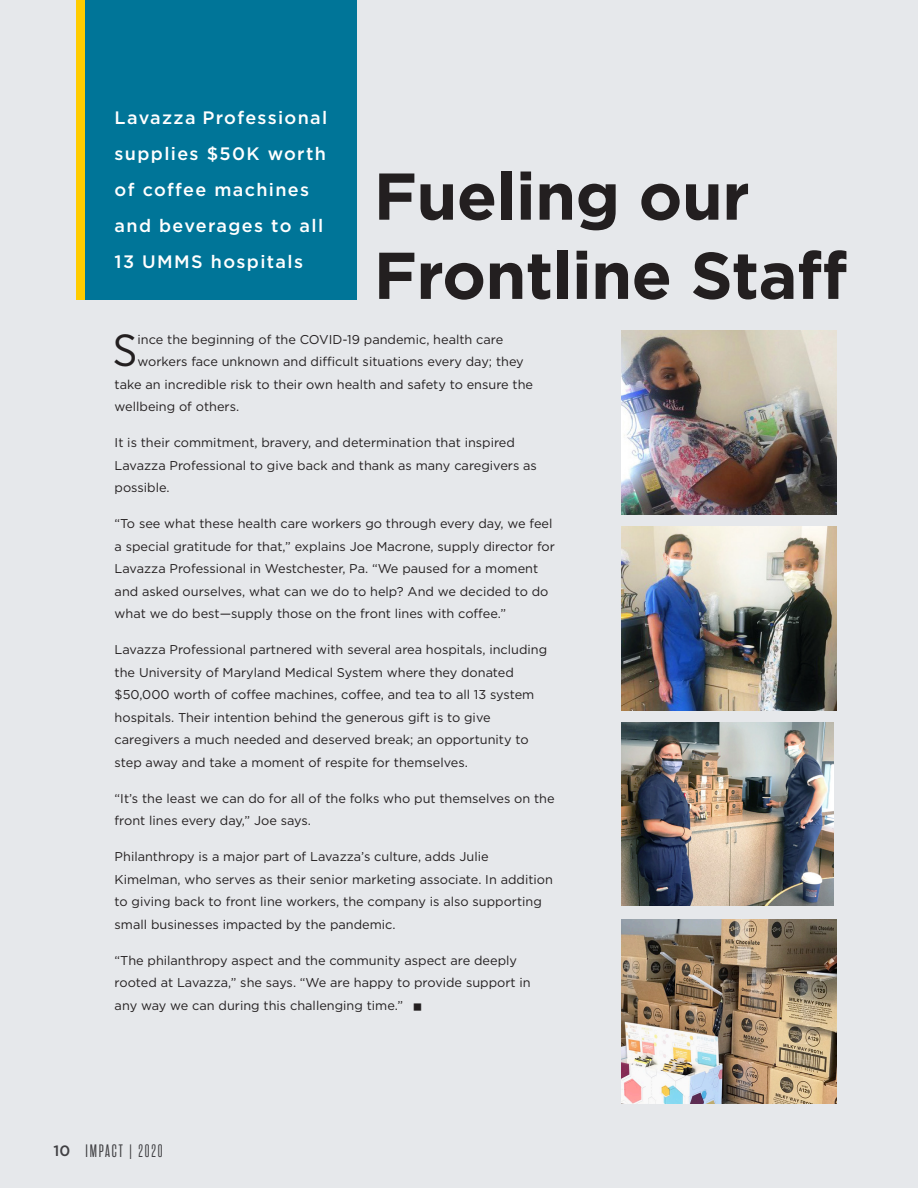
<style>
.page{position:relative;width:918px;height:1188px;background:#e6e8eb}
.page>*{position:absolute;margin:0;border:0;box-sizing:border-box;transform-origin:0 0}
.t1{font:700 66px/79.2px "Gotham";letter-spacing:-.01em;color:#231f20}
.t2{font:700 45px "Gotham";color:#231f20}
.t3{font:44.85px "Gotham Narrow";color:#231f20}
.t4{font:500 18px/36px "Gotham";letter-spacing:.075em;color:#fff}
.t5{font:18px "Rama Gothic M";letter-spacing:.1em;color:#231f20}
.t6{font:12.75px/22.5px "Gotham";color:#231f20}
.s1{font-family:"Gotham";font-weight:500;font-size:15px}
</style>
<div class="page">
<div style="left:76px;top:0;width:19px;height:300px;background:#fc0"></div>
<div style="left:86px;top:0;width:271px;height:300px;background:#007598"></div>
<img style="left:621px;top:331px;width:216px;height:183px">
<img style="left:621px;top:527px;width:216px;height:183px">
<img style="left:621px;top:920px;width:215px;height:183px">
<img style="left:621px;top:722px;width:212px;height:184px">
<p class="t4" style="left:115px;top:99px;width:214px">Lavazza Professional supplies $50K worth of coffee machines and beverages to all<br>13 UMMS hospitals</p>
<p class="t1" style="left:374px;top:156px;width:475px">Fueling our<br>Frontline Staff</p>
<p class="t3" style="left:113px;top:323px;width:26px">S</p>
<p class="t6" style="left:138px;top:328px;width:367px">ince the beginning of the COVID-19 pandemic, health care</p>
<p class="t6" style="left:138px;top:350px;width:388px">workers face unknown and difficult situations every day; they</p>
<p class="t6" style="left:115px;top:373px;width:420px">take an incredible risk to their own health and safety to ensure the</p>
<p class="t6" style="left:115px;top:395px;width:126px">wellbeing of others.</p>
<p class="t6" style="left:115px;top:431px;width:424px">It is their commitment, bravery, and determination that inspired<br>Lavazza Professional to give back and thank as many caregivers as possible.</p>
<p class="t6" style="left:115px;top:512px;width:442px">“To see what these health care workers go through every day, we feel a special gratitude for that,” explains Joe Macrone, supply director for Lavazza Professional in Westchester, Pa. “We paused for a moment and asked ourselves, what can we do to help? And we decided to do what we do best—supply those on the front lines with coffee.”</p>
<p class="t6" style="left:115px;top:638px;width:434px">Lavazza Professional partnered with several area hospitals, including the University of Maryland Medical System where they donated $50,000 worth of coffee machines, coffee, and tea to all 13 system hospitals. Their intention behind the generous gift is to give caregivers a much needed and deserved break; an opportunity to step away and take a moment of respite for themselves.</p>
<p class="t6" style="left:115px;top:787px;width:442px">“It’s the least we can do for all of the folks who put themselves on the front lines every day,” Joe says.</p>
<p class="t6" style="left:115px;top:845px;width:440px">Philanthropy is a major part of Lavazza’s culture, adds Julie Kimelman, who serves as their senior marketing associate. In addition to giving back to front line workers, the company is also supporting small businesses impacted by the pandemic.</p>
<p class="t6" style="left:115px;top:949px;width:418px">“The philanthropy aspect and the community aspect are deeply rooted at Lavazza,” she says. “We are happy to provide support in any way we can during this challenging time.”</p>
<p class="t2" style="left:411px;top:975px;width:14px">·</p>
<h3 class="t5" style="left:54px;top:1142px;width:111px"><span class="s1">10</span> IMPACT | 2020</h3>
</div>
